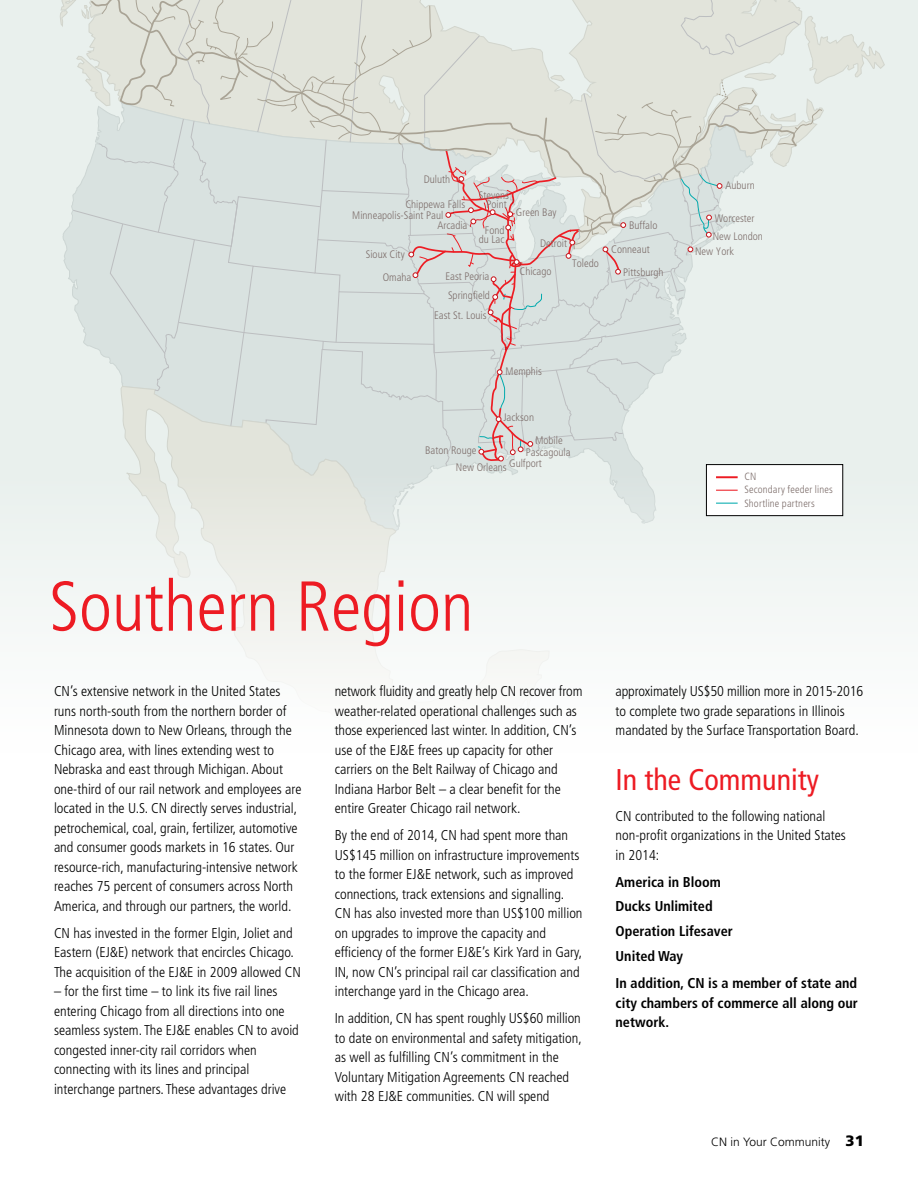
<style>
.page{position:relative;width:918px;height:1188px;background:#fff}
.page>*{position:absolute;margin:0;border:0;box-sizing:border-box;transform-origin:0 0}
.t1{font:300 condensed 70.5px "Frutiger";color:#ed1b23}
.t2{font:condensed 30px "Frutiger";color:#ed1b23}
.t3{font:300 condensed 14.25px/19.5px "Frutiger";color:#000}
.t4{font:700 condensed 14.25px/24.9px "Frutiger";color:#000}
.t5{font:300 12px "Frutiger";color:#000}
.t6{font:300 condensed 10.95px/9.3px "Frutiger";color:#7e6f6c}
.t7{font:300 condensed 10.5px/13.5px "Frutiger";letter-spacing:.015em;color:#7e6f6c}
.s1{font-weight:900;font-size:15px}
</style>
<div class="page">
<div style="left:0;top:0;width:918px;height:753px;background:#f2f6f4"></div>
<svg style="left:121px;top:527px;width:429px;height:226px"></svg>
<img style="left:0;top:0;width:1px;height:1188px">
<svg style="left:60px;top:0;width:825px;height:527px"></svg>
<p class="t6" style="left:424px;top:175px;width:28px">Duluth</p>
<p class="t6" style="left:479px;top:190px;width:32px;text-align:center">Stevens<br>Point</p>
<p class="t6" style="left:352px;top:198px;width:114px;line-height:11.6px;text-indent:53px">Chippewa Falls<br>Minneapolis-Saint Paul</p>
<p class="t6" style="left:437px;top:221px;width:32px">Arcadia</p>
<p class="t6" style="left:383px;top:243px;width:30px;line-height:22.8px;text-indent:-17px">Sioux City<br>Omaha</p>
<p class="t6" style="left:516px;top:208px;width:42px">Green Bay</p>
<p class="t6" style="left:479px;top:225px;width:27px;text-align:center">Fond du Lac</p>
<p class="t6" style="left:540px;top:239px;width:29px">Detroit</p>
<p class="t6" style="left:572px;top:258px;width:28px">Toledo</p>
<p class="t6" style="left:519px;top:266px;width:34px">Chicago</p>
<p class="t6" style="left:445px;top:272px;width:45px">East Peoria</p>
<p class="t6" style="left:448px;top:291px;width:43px">Springfield</p>
<p class="t6" style="left:434px;top:310px;width:54px">East St. Louis</p>
<p class="t6" style="left:629px;top:221px;width:30px">Buffalo</p>
<p class="t6" style="left:611px;top:245px;width:40px">Conneaut</p>
<p class="t6" style="left:623px;top:267px;width:42px">Pittsburgh</p>
<p class="t6" style="left:506px;top:367px;width:38px">Memphis</p>
<p class="t6" style="left:503px;top:413px;width:32px">Jackson</p>
<p class="t6" style="left:535px;top:436px;width:29px">Mobile</p>
<p class="t6" style="left:526px;top:448px;width:46px">Pascagoula</p>
<p class="t6" style="left:509px;top:459px;width:34px">Gulfport</p>
<p class="t6" style="left:425px;top:446px;width:53px">Baton Rouge</p>
<p class="t6" style="left:456px;top:463px;width:52px">New Orleans</p>
<p class="t6" style="left:725px;top:180px;width:31px">Auburn</p>
<p class="t6" style="left:713px;top:209px;width:52px;line-height:18px">Worcester<br>New London</p>
<p class="t6" style="left:695px;top:247px;width:40px">New York</p>
<p class="t7" style="left:744px;top:470px;width:90px">CN<br>Secondary feeder lines<br>Shortline partners</p>
<h1 class="t1" style="left:49px;top:566px;width:426px">Southern Region</h1>
<p class="t3" style="left:54px;top:682px;width:249px">CN’s extensive network in the United States runs north-south from the northern border of Minnesota down to New Orleans, through the Chicago area, with lines extending west to Nebraska and east through Michigan. About one-third of our rail network and employees are located in the U.S. CN directly serves industrial, petrochemical, coal, grain, fertilizer, automotive and consumer goods markets in 16 states. Our resource-rich, manufacturing-intensive network reaches 75 percent of consumers across North America, and through our partners, the world.</p>
<p class="t3" style="left:54px;top:924px;width:248px">CN has invested in the former Elgin, Joliet and<br>Eastern (EJ&amp;E) network that encircles Chicago.<br>The acquisition of the EJ&amp;E in 2009 allowed CN</p>
<p class="t3" style="left:54px;top:982px;width:246px">– for the first time – to link its five rail lines entering Chicago from all directions into one seamless system. The EJ&amp;E enables CN to avoid congested inner-city rail corridors when connecting with its lines and principal interchange partners. These advantages drive</p>
<p class="t3" style="left:335px;top:682px;width:249px">network fluidity and greatly help CN recover from weather-related operational challenges such as those experienced last winter. In addition, CN’s use of the EJ&amp;E frees up capacity for other carriers on the Belt Railway of Chicago and Indiana Harbor Belt – a clear benefit for the entire Greater Chicago rail network.</p>
<p class="t3" style="left:335px;top:826px;width:249px">By the end of 2014, CN had spent more than US$145 million on infrastructure improvements to the former EJ&amp;E network, such as improved connections, track extensions and signalling.<br>CN has also invested more than US$100 million on upgrades to improve the capacity and efficiency of the former EJ&amp;E’s Kirk Yard in Gary, IN, now CN’s principal rail car classification and interchange yard in the Chicago area.</p>
<p class="t3" style="left:335px;top:1009px;width:249px">In addition, CN has spent roughly US$60 million to date on environmental and safety mitigation, as well as fulfilling CN’s commitment in the Voluntary Mitigation Agreements CN reached with 28 EJ&amp;E communities. CN will spend</p>
<p class="t3" style="left:616px;top:682px;width:249px">approximately US$50 million more in 2015-2016 to complete two grade separations in Illinois mandated by the Surface Transportation Board.</p>
<h2 class="t2" style="left:616px;top:762px;width:205px">In the Community</h2>
<p class="t3" style="left:616px;top:806px;width:232px">CN contributed to the following national non-profit organizations in the United States in 2014:</p>
<p class="t4" style="left:616px;top:869px;width:119px">America in Bloom<br>Ducks Unlimited<br>Operation Lifesaver<br>United Way</p>
<p class="t4" style="left:616px;top:974px;width:244px;line-height:19.5px;text-align:justify">In addition, CN is a member of state and city chambers of commerce all along our network.</p>
<p class="t5" style="left:711px;top:1135px;width:154px">CN in Your Community <span class="s1">31</span></p>
</div>
